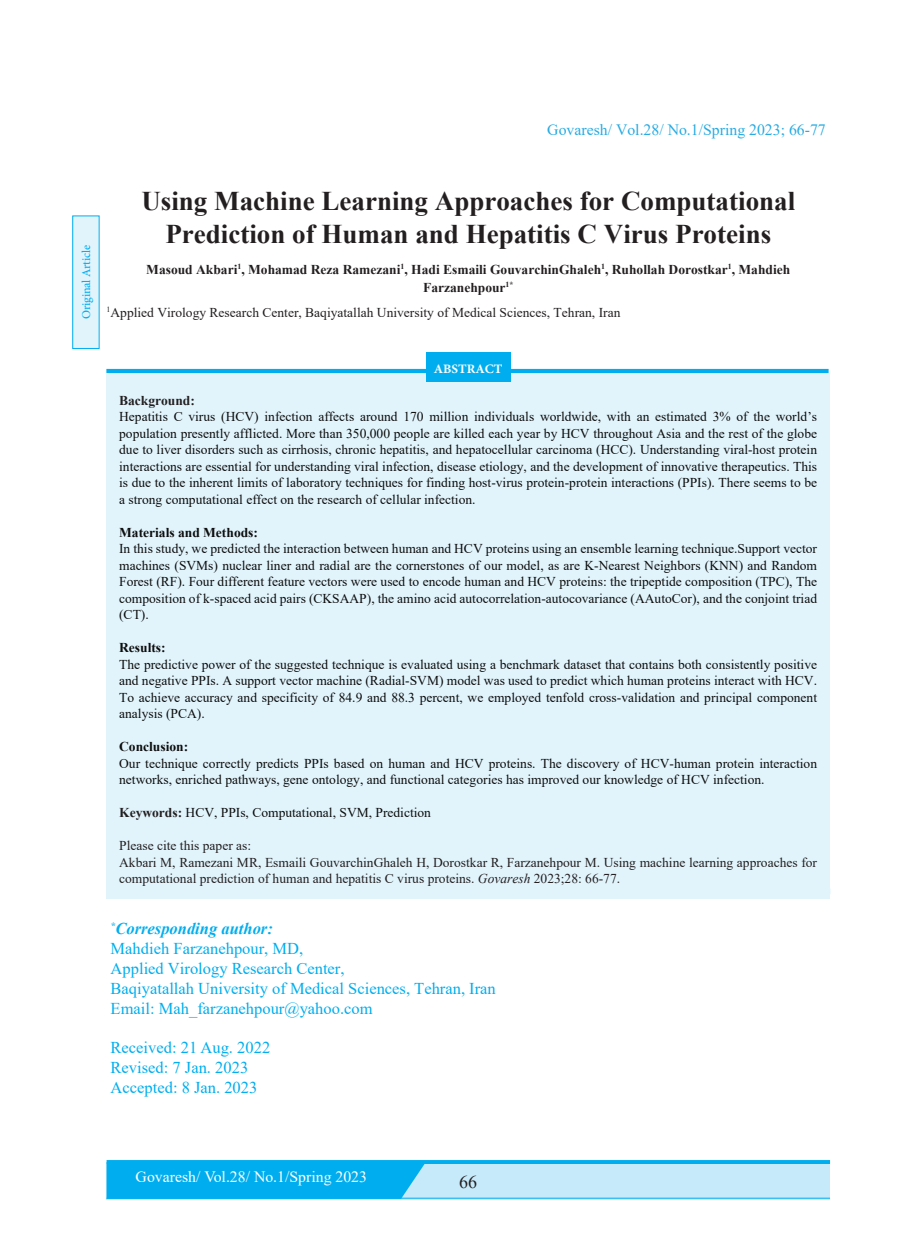
<style>
.page{position:relative;width:915px;height:1255px;background:#fff}
.page>*{position:absolute;margin:0;border:0;box-sizing:border-box;transform-origin:0 0}
.Main{font:700 27px/33px "Times New Roman";color:#231f20;text-align:center}
.t1{font:700 18px "Adobe Arabic";color:#fff}
.t2{font:18px "Times New Roman";color:#231f20}
.t3{font:16.5px "Times New Roman";color:#00aeef}
.t4{font:italic 700 16.5px "Times New Roman";color:#00aeef}
.t5{font:15.75px "Times New Roman";color:#27abe2}
.t6{font:15.75px "Times New Roman";color:#fff}
.Main-2{font:13.5px/16.5px "Times New Roman";color:#0d0d0d;text-align:justify}
.Main-3{font:13.5px/16.5px "Times New Roman";color:#231f20}
.Main-4{font:700 13.5px/18px "Times New Roman";color:#231f20;text-align:center}
.t7{font:700 13.5px "Times New Roman";color:#0d0d0d}
.Main-5{font:500 12px "Minion Pro";letter-spacing:-.015em;color:#00aeef}
.s1{font-weight:700;color:#231f20}
.s2{font-style:italic}
</style>
<div class="page">
<div style="left:106px;top:1159px;width:723px;height:5px;background:#00aeef"></div>
<div style="left:106px;top:1164px;width:723px;height:35px;background:#c6eafa"></div>
<hr style="left:106px;top:1197px;width:723px;height:1px;background:#00aeef">
<div style="left:106px;top:1162px;width:319px;height:36px;background:#00aeef"></div>
<svg style="left:106px;top:369px;width:722px;height:6px;background:#4ac5f3"></svg>
<div style="left:426px;top:352px;width:84px;height:29px;background:#00aeef"></div>
<div style="left:73px;top:216px;width:26px;height:132px;background:#e1f4fc"></div>
<div style="left:72px;top:215px;width:27px;height:134px;border:1px solid #00aeef"></div>
<div style="left:106px;top:383px;width:723px;height:515px;background:#e1f4fc"></div>
<p class="t5" style="left:547px;top:119px;width:280px">Govaresh/ Vol.28/ No.1/Spring 2023; 66-77</p>
<p class="Main-5" style="left:78px;top:319px;width:76px;rotate:-90deg">Original Article</p>
<p class="Main" style="left:141px;top:183px;width:655px">Using Machine Learning Approaches for Computational<br>Prediction of Human and Hepatitis C Virus Proteins</p>
<p class="Main-4" style="left:146px;top:259px;width:645px">Masoud Akbari<sup>1</sup>, Mohamad Reza Ramezani<sup>1</sup>, Hadi Esmaili GouvarchinGhaleh<sup>1</sup>, Ruhollah Dorostkar<sup>1</sup>, Mahdieh<br>Farzanehpour<sup>1*</sup></p>
<p class="Main-3" style="left:106px;top:303px;width:515px"><sup>1</sup>Applied Virology Research Center, Baqiyatallah University of Medical Sciences, Tehran, Iran</p>
<p class="t1" style="left:433px;top:356px;width:70px">ABSTRACT</p>
<p class="Main-4" style="left:119px;top:391px;width:77px">Background:</p>
<p class="Main-2" style="left:119px;top:408px;width:699px">Hepatitis C virus (HCV) infection affects around 170 million individuals worldwide, with an estimated 3% of the world’s population presently afflicted. More than 350,000 people are killed each year by HCV throughout Asia and the rest of the globe due to liver disorders such as cirrhosis, chronic hepatitis, and hepatocellular carcinoma (HCC). Understanding viral-host protein interactions are essential for understanding viral infection, disease etiology, and the development of innovative therapeutics. This is due to the inherent limits of laboratory techniques for finding host-virus protein-protein interactions (PPIs). There seems to be a strong computational effect on the research of cellular infection.</p>
<p class="t7" style="left:119px;top:522px;width:140px">Materials and Methods:</p>
<p class="Main-2" style="left:119px;top:540px;width:699px">In this study, we predicted the interaction between human and HCV proteins using an ensemble learning technique.Support vector machines (SVMs) nuclear liner and radial are the cornerstones of our model, as are K-Nearest Neighbors (KNN) and Random Forest (RF). Four different feature vectors were used to encode human and HCV proteins: the tripeptide composition (TPC), The composition of k-spaced acid pairs (CKSAAP), the amino acid autocorrelation-autocovariance (AAutoCor), and the conjoint triad (CT).</p>
<p class="t7" style="left:119px;top:638px;width:48px">Results:</p>
<p class="Main-2" style="left:119px;top:655px;width:699px">The predictive power of the suggested technique is evaluated using a benchmark dataset that contains both consistently positive and negative PPIs. A support vector machine (Radial-SVM) model was used to predict which human proteins interact with HCV.<br>To achieve accuracy and specificity of 84.9 and 88.3 percent, we employed tenfold cross-validation and principal component analysis (PCA).</p>
<p class="t7" style="left:119px;top:737px;width:71px">Conclusion:</p>
<p class="Main-2" style="left:119px;top:754px;width:699px">Our technique correctly predicts PPIs based on human and HCV proteins. The discovery of HCV-human protein interaction networks, enriched pathways, gene ontology, and functional categories has improved our knowledge of HCV infection.</p>
<p class="Main-2" style="left:119px;top:804px;width:313px"><span class="s1">Keywords:</span> HCV, PPIs, Computational, SVM, Prediction</p>
<p class="Main-3" style="left:119px;top:837px;width:133px">Please cite this paper as:</p>
<p class="Main-3" style="left:119px;top:853px;width:699px">Akbari M, Ramezani MR, Esmaili GouvarchinGhaleh H, Dorostkar R, Farzanehpour M. Using machine learning approaches for computational prediction of human and hepatitis C virus proteins. <span class="s2">Govaresh</span> 2023;28: 66-77.</p>
<p class="Main-2" style="left:119px;top:596px;width:31px">(CT).</p>
<p class="Main-2" style="left:119px;top:695px;width:87px">analysis (PCA).</p>
<p class="t4" style="left:111px;top:917px;width:164px"><sup>*</sup>Corresponding author:</p>
<p class="t3" style="left:111px;top:936px;width:194px">Mahdieh Farzanehpour, MD,</p>
<p class="t3" style="left:111px;top:956px;width:235px">Applied Virology Research Center,</p>
<p class="t3" style="left:111px;top:976px;width:386px">Baqiyatallah University of Medical Sciences, Tehran, Iran</p>
<p class="t3" style="left:111px;top:996px;width:263px">Email: Mah_farzanehpour@yahoo.com</p>
<p class="t3" style="left:111px;top:1035px;width:161px">Received: 21 Aug. 2022</p>
<p class="t3" style="left:111px;top:1055px;width:139px">Revised: 7 Jan. 2023</p>
<p class="t3" style="left:111px;top:1075px;width:148px">Accepted: 8 Jan. 2023</p>
<p class="t6" style="left:136px;top:1165px;width:233px">Govaresh/ Vol.28/ No.1/Spring 2023</p>
<h2 class="t2" style="left:459px;top:1168px;width:19px">66</h2>
</div>
